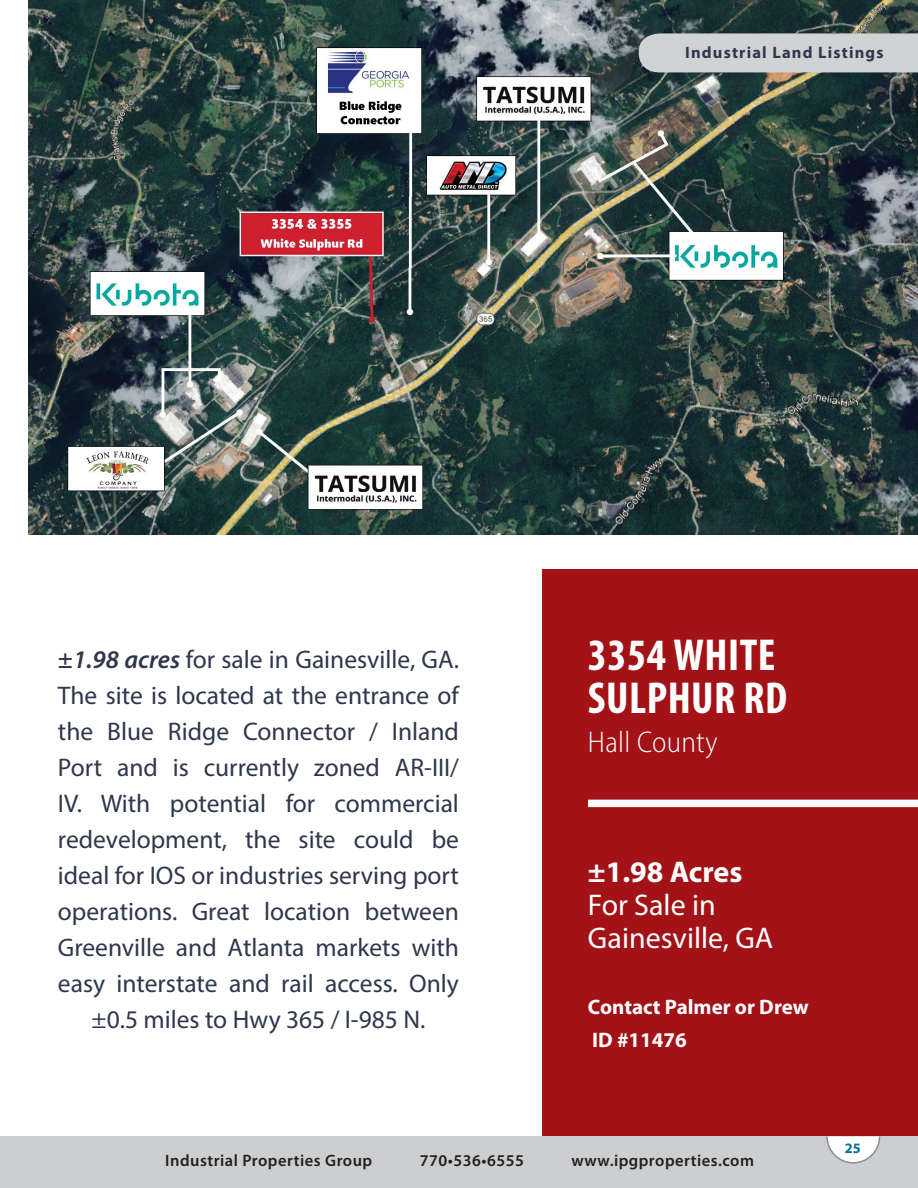
<style>
.page{position:relative;width:918px;height:1188px;background:#fff}
.page>*{position:absolute;margin:0;border:0;box-sizing:border-box;transform-origin:0 0}
.t1{font:700 condensed 45px/43.5px "Myriad Pro";letter-spacing:.01em;color:#fff}
.t2{font:30px "Myriad Pro";color:#fff}
.t3{font:700 30px "Myriad Pro";color:#fff}
.t4{font:300 semi-condensed 30px "Myriad Pro";letter-spacing:.01em;color:#fff}
.t5{font:25.5px/36px "Myriad Pro";color:#2e374c;text-align:center}
.t6{font:700 21px "Myriad Pro";color:#fff}
.t7{font:600 16.5px "Myriad Pro";letter-spacing:.03em;color:#231f20}
.t8{font:700 16.5px "Myriad Pro";letter-spacing:.07em;color:#2e374c}
.t9{font:700 14.4px "Myriad Pro";color:#067099}
.s1{font-weight:600;font-style:italic}
</style>
<div class="page">
<div style="left:543px;top:570px;width:375px;height:612px;background:#a21217"></div>
<img style="left:29px;top:0;width:889px;height:535px">
<div style="left:0;top:1136px;width:918px;height:52px;background:#cdced0"></div>
<svg style="left:826px;top:1136px;width:55px;height:28px"></svg>
<div style="left:639px;top:33px;width:279px;height:39px;background:#d1d2d4"></div>
<div style="left:588px;top:800px;width:330px;height:7px;background:#fff"></div>
<p class="t8" style="left:685px;top:42px;width:200px">Industrial Land Listings</p>
<p class="t5" style="left:58px;top:642px;width:403px"><span class="s1">±1.98 acres</span> for sale in Gainesville, GA.<br>The site is located at the entrance of the Blue Ridge Connector / Inland Port and is currently zoned AR-III/ IV. With potential for commercial redevelopment, the site could be ideal for IOS or industries serving port operations. Great location between Greenville and Atlanta markets with easy interstate and rail access. Only ±0.5 miles to Hwy 365 / I-985 N.</p>
<p class="t1" style="left:588px;top:632px;width:201px">3354 WHITE<br>SULPHUR RD</p>
<p class="t4" style="left:588px;top:724px;width:131px">Hall County</p>
<p class="t3" style="left:588px;top:852px;width:156px">±1.98 Acres</p>
<p class="t2" style="left:588px;top:886px;width:129px">For Sale in</p>
<p class="t2" style="left:588px;top:919px;width:187px">Gainesville, GA</p>
<p class="t6" style="left:588px;top:993px;width:222px">Contact Palmer or Drew</p>
<p class="t6" style="left:592px;top:1026px;width:96px">ID #11476</p>
<p class="t7" style="left:165px;top:1150px;width:208px">Industrial Properties Group</p>
<p class="t7" style="left:420px;top:1150px;width:106px">770•536•6555</p>
<p class="t7" style="left:571px;top:1150px;width:184px">www.ipgproperties.com</p>
<p class="t9" style="left:845px;top:1138px;width:17px">25</p>
</div>
